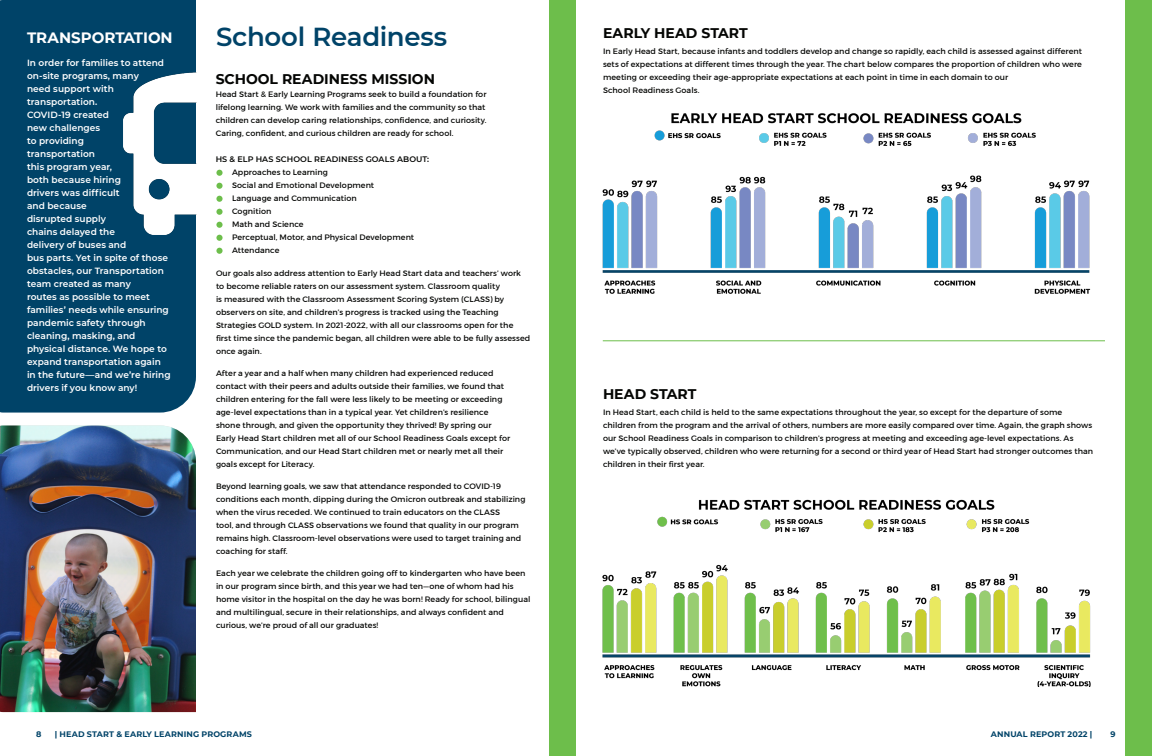
<style>
.page{position:relative;width:1152px;height:756px;background:#fff}
.page>*{position:absolute;margin:0;border:0;box-sizing:border-box;transform-origin:0 0}
.t1{font:600 26px "Montserrat";letter-spacing:-.01em;color:#004368}
.t2{font:700 15px "Montserrat";letter-spacing:-.005em;color:#fff}
.t3{font:700 14px "Montserrat";color:#040503}
.t4{font:600 9px/13px "Montserrat";letter-spacing:.005em;color:#fff}
.t5{font:8px/13px "Montserrat";letter-spacing:.005em;color:#040503}
.t6{font:700 8px "Montserrat";letter-spacing:.015em;color:#004368}
.t7{font:600 8px "Montserrat";letter-spacing:.015em;color:#040503}
</style>
<div class="page">
<img style="left:602px;top:113px;width:489px;height:181px">
<div style="left:0;top:0;width:196px;height:413px;background:#004368"></div>
<img style="left:0;top:426px;width:196px;height:286px">
<img style="left:602px;top:499px;width:489px;height:187px">
<div style="left:1125px;top:0;width:27px;height:756px;background:#6dbe4b"></div>
<hr style="left:603px;top:340px;width:502px;height:1px;background:#6dbe4b">
<img style="left:124px;top:72px;width:73px;height:163px">
<div style="left:549px;top:0;width:27px;height:756px;background:#6dbe4b"></div>
<div style="left:216px;top:170px;width:7px;height:6px;background:#6dbe4b;border-radius:50%"></div>
<div style="left:216px;top:183px;width:7px;height:6px;background:#6dbe4b;border-radius:50%"></div>
<div style="left:216px;top:196px;width:7px;height:6px;background:#6dbe4b;border-radius:50%"></div>
<div style="left:216px;top:209px;width:7px;height:6px;background:#6dbe4b;border-radius:50%"></div>
<div style="left:216px;top:222px;width:7px;height:6px;background:#6dbe4b;border-radius:50%"></div>
<div style="left:216px;top:235px;width:7px;height:6px;background:#6dbe4b;border-radius:50%"></div>
<div style="left:216px;top:248px;width:7px;height:6px;background:#6dbe4b;border-radius:50%"></div>
<p class="t2" style="left:27px;top:26px;width:147px">TRANSPORTATION</p>
<p class="t4" style="left:27px;top:56px;width:145px">In order for families to attend on-site programs, many<br>need support with transportation.<br>COVID-19 created<br>new challenges<br>to providing<br>transportation<br>this program year,<br>both because hiring<br>drivers was difficult<br>and because<br>disrupted supply<br>chains delayed the<br>delivery of buses and<br>bus parts. Yet in spite of those obstacles, our Transportation team created as many<br>routes as possible to meet families’ needs while ensuring pandemic safety through cleaning, masking, and physical distance. We hope to expand transportation again in the future—and we’re hiring drivers if you know any!</p>
<p class="t1" style="left:216px;top:19px;width:233px">School Readiness</p>
<p class="t3" style="left:603px;top:22px;width:146px">EARLY HEAD START</p>
<p class="t5" style="left:603px;top:44px;width:481px">In Early Head Start, because infants and toddlers develop and change so rapidly, each child is assessed against different sets of expectations at different times through the year. The chart below compares the proportion of children who were meeting or exceeding their age-appropriate expectations at each point in time in each domain to our<br>School Readiness Goals.</p>
<p class="t3" style="left:216px;top:69px;width:221px">SCHOOL READINESS MISSION</p>
<p class="t5" style="left:216px;top:88px;width:272px">Head Start &amp; Early Learning Programs seek to build a foundation for lifelong learning. We work with families and the community so that children can develop caring relationships, confidence, and curiosity.<br>Caring, confident, and curious children are ready for school.</p>
<p class="t7" style="left:216px;top:153px;width:215px">HS &amp; ELP HAS SCHOOL READINESS GOALS ABOUT:</p>
<p class="t5" style="left:232px;top:166px;width:98px">Approaches to Learning</p>
<p class="t5" style="left:232px;top:179px;width:144px">Social and Emotional Development</p>
<p class="t5" style="left:232px;top:192px;width:126px">Language and Communication</p>
<p class="t5" style="left:232px;top:205px;width:41px">Cognition</p>
<p class="t5" style="left:232px;top:218px;width:73px">Math and Science</p>
<p class="t5" style="left:232px;top:231px;width:184px">Perceptual, Motor, and Physical Development</p>
<p class="t5" style="left:232px;top:244px;width:49px">Attendance</p>
<p class="t5" style="left:216px;top:266px;width:316px">Our goals also address attention to Early Head Start data and teachers’ work to become reliable raters on our assessment system. Classroom quality<br>is measured with the Classroom Assessment Scoring System (CLASS) by observers on site, and children’s progress is tracked using the Teaching Strategies GOLD system. In 2021-2022, with all our classrooms open for the first time since the pandemic began, all children were able to be fully assessed once again.</p>
<p class="t5" style="left:216px;top:366px;width:296px">After a year and a half when many children had experienced reduced contact with their peers and adults outside their families, we found that children entering for the fall were less likely to be meeting or exceeding age-level expectations than in a typical year. Yet children’s resilience shone through, and given the opportunity they thrived! By spring our Early Head Start children met all of our School Readiness Goals except for Communication, and our Head Start children met or nearly met all their goals except for Literacy.</p>
<p class="t5" style="left:216px;top:479px;width:311px">Beyond learning goals, we saw that attendance responded to COVID-19 conditions each month, dipping during the Omicron outbreak and stabilizing when the virus receded. We continued to train educators on the CLASS<br>tool, and through CLASS observations we found that quality in our program remains high. Classroom-level observations were used to target training and coaching for staff.</p>
<p class="t5" style="left:216px;top:566px;width:316px">Each year we celebrate the children going off to kindergarten who have been in our program since birth, and this year we had ten—one of whom had his home visitor in the hospital on the day he was born! Ready for school, bilingual and multilingual, secure in their relationships, and always confident and curious, we’re proud of all our graduates!</p>
<p class="t3" style="left:603px;top:383px;width:95px">HEAD START</p>
<p class="t5" style="left:603px;top:405px;width:492px">In Head Start, each child is held to the same expectations throughout the year, so except for the departure of some children from the program and the arrival of others, numbers are more easily compared over time. Again, the graph shows our School Readiness Goals in comparison to children’s progress at meeting and exceeding age-level expectations. As we’ve typically observed, children who were returning for a second or third year of Head Start had stronger outcomes than children in their first year.</p>
<p class="t6" style="left:36px;top:728px;width:7px">8</p>
<p class="t6" style="left:55px;top:728px;width:199px">| HEAD START &amp; EARLY LEARNING PROGRAMS</p>
<p class="t6" style="left:991px;top:728px;width:103px">ANNUAL REPORT 2022 |</p>
<p class="t6" style="left:1111px;top:728px;width:7px">9</p>
</div>
